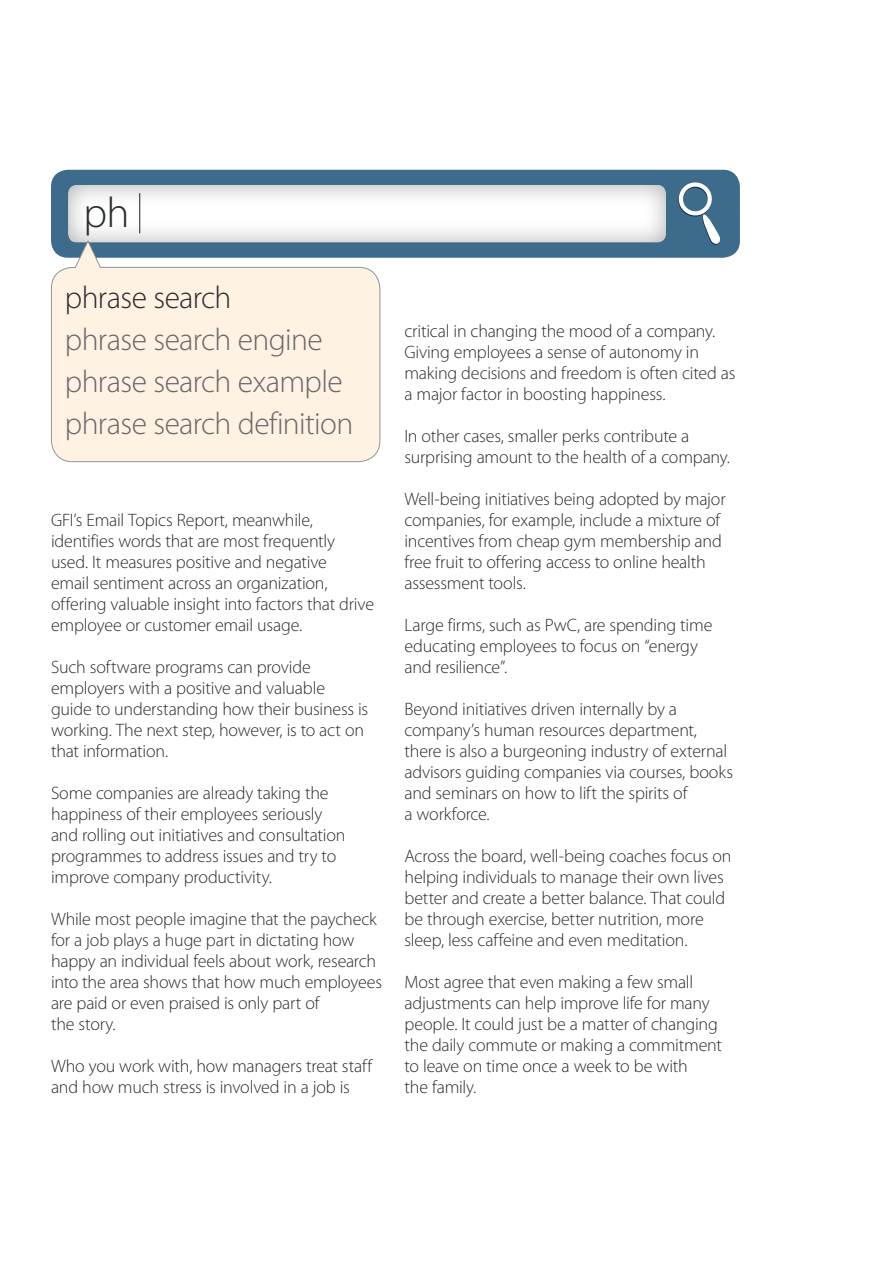
<style>
.page{position:relative;width:893px;height:1263px;background:#fff}
.page>*{position:absolute;margin:0;border:0;box-sizing:border-box;transform-origin:0 0}
.t1{font:300 42.9px "Myriad Pro";color:#292d2f}
.t2{font:300 31.5px "Myriad Pro";letter-spacing:-.02em;color:#69686a}
.t3{font:300 31.5px "Myriad Pro";letter-spacing:-.02em;color:#292d2f}
.t4{font:300 18px/21px "Myriad Pro";letter-spacing:-.015em;color:#292d2f}
</style>
<div class="page">
<div style="left:51px;top:170px;width:689px;height:88px;background:#3d6b8c;border-radius:17px"></div>
<div style="left:67px;top:183px;width:601px;height:60px;background:#231f20;opacity:.4"></div>
<svg style="left:678px;top:182px;width:43px;height:63px"></svg>
<hr style="left:139px;top:193px;width:1px;height:40px;background:#231f20">
<svg style="left:51px;top:239px;width:330px;height:223px;background:#eee7dc"></svg>
<p class="t1" style="left:83px;top:190px;width:47px">ph</p>
<p class="t3" style="left:65px;top:280px;width:168px">phrase search</p>
<p class="t2" style="left:65px;top:322px;width:259px">phrase search engine</p>
<p class="t2" style="left:65px;top:364px;width:280px">phrase search example</p>
<p class="t2" style="left:65px;top:406px;width:290px">phrase search definition</p>
<p class="t4" style="left:51px;top:510px;width:325px">GFI’s Email Topics Report, meanwhile, identifies words that are most frequently used. It measures positive and negative<br>email sentiment across an organization, offering valuable insight into factors that drive employee or customer email usage.</p>
<p class="t4" style="left:51px;top:657px;width:319px">Such software programs can provide employers with a positive and valuable guide to understanding how their business is working. The next step, however, is to act on that information.</p>
<p class="t4" style="left:51px;top:783px;width:296px">Some companies are already taking the happiness of their employees seriously and rolling out initiatives and consultation programmes to address issues and try to improve company productivity.</p>
<p class="t4" style="left:51px;top:909px;width:333px">While most people imagine that the paycheck for a job plays a huge part in dictating how happy an individual feels about work, research into the area shows that how much employees are paid or even praised is only part of<br>the story.</p>
<p class="t4" style="left:51px;top:1056px;width:323px">Who you work with, how managers treat staff and how much stress is involved in a job is</p>
<p class="t4" style="left:404px;top:321px;width:333px">critical in changing the mood of a company.<br>Giving employees a sense of autonomy in making decisions and freedom is often cited as a major factor in boosting happiness.</p>
<p class="t4" style="left:404px;top:426px;width:327px">In other cases, smaller perks contribute a surprising amount to the health of a company.</p>
<p class="t4" style="left:404px;top:489px;width:323px">Well-being initiatives being adopted by major companies, for example, include a mixture of incentives from cheap gym membership and free fruit to offering access to online health assessment tools.</p>
<p class="t4" style="left:404px;top:615px;width:309px">Large firms, such as PwC, are spending time educating employees to focus on “energy and resilience”.</p>
<p class="t4" style="left:404px;top:699px;width:330px">Beyond initiatives driven internally by a company’s human resources department, there is also a burgeoning industry of external advisors guiding companies via courses, books and seminars on how to lift the spirits of</p>
<p class="t4" style="left:404px;top:804px;width:87px">a workforce.</p>
<p class="t4" style="left:404px;top:846px;width:328px">Across the board, well-being coaches focus on helping individuals to manage their own lives better and create a better balance. That could be through exercise, better nutrition, more sleep, less caffeine and even meditation.</p>
<p class="t4" style="left:404px;top:972px;width:319px">Most agree that even making a few small adjustments can help improve life for many people. It could just be a matter of changing the daily commute or making a commitment to leave on time once a week to be with<br>the family.</p>
</div>
